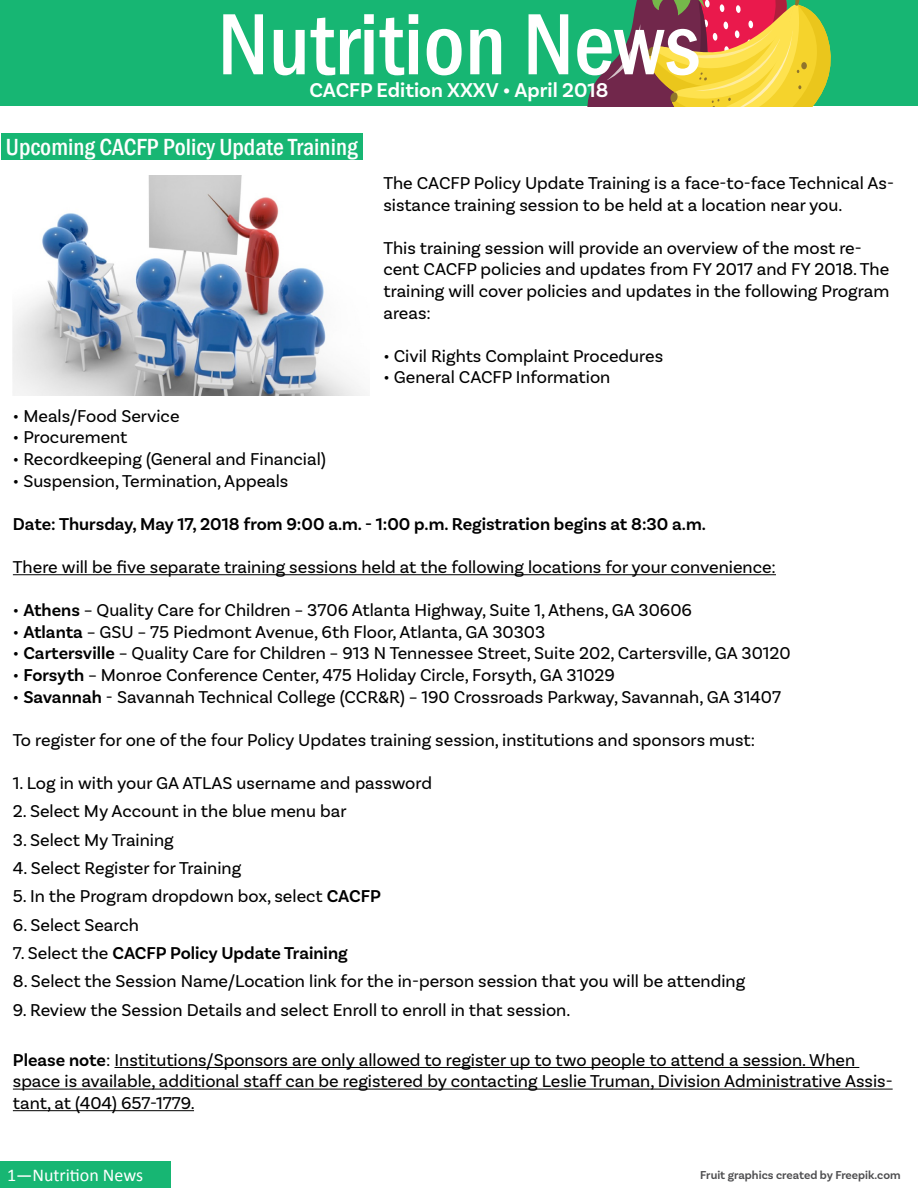
<style>
.page{position:relative;width:918px;height:1188px;background:#fff}
.page>*{position:absolute;margin:0;border:0;box-sizing:border-box;transform-origin:0 0}
.t1{font:500 condensed 90px "Franklin Gothic";color:#fff}
.t2{font:500 condensed 24px "Franklin Gothic";color:#fff}
.t3{font:600 21px "Basic Sans";color:#fff}
.t4{font:18px/21.6px "Basic Sans";color:#000}
.t5{font:600 18px "Basic Sans";color:#000}
.t6{font:18px "Calibri";color:#fff}
.t7{font:600 12px "Basic Sans";color:#4d4d4f}
.s1{font-weight:600}
.s2{font-weight:400}
</style>
<div class="page">
<div style="left:0;top:0;width:918px;height:106px;background:#17b673"></div>
<svg style="left:588px;top:0;width:243px;height:107px;background:#af8f4c"></svg>
<img style="left:13px;top:176px;width:352px;height:219px">
<div style="left:0;top:1161px;width:171px;height:27px;background:#17b673"></div>
<hr style="left:13px;top:574px;width:763px;height:1px;background:#000">
<hr style="left:115px;top:1067px;width:744px;height:1px;background:#000">
<hr style="left:13px;top:1089px;width:880px;height:1px;background:#000">
<hr style="left:13px;top:1110px;width:181px;height:1px;background:#000">
<div style="left:2px;top:133px;width:361px;height:27px;background:#17b673"></div>
<h1 class="t1" style="left:218px;top:-15px;width:484px">Nutrition News</h1>
<p class="t3" style="left:310px;top:77px;width:300px">CACFP Edition XXXV • April 2018</p>
<h2 class="t2" style="left:6px;top:131px;width:353px">Upcoming CACFP Policy Update Training</h2>
<p class="t4" style="left:383px;top:172px;width:512px">The CACFP Policy Update Training is a face-to-face Technical As&shy;sistance training session to be held at a location near you.</p>
<p class="t4" style="left:383px;top:237px;width:507px">This training session will provide an overview of the most re&shy;cent CACFP policies and updates from FY 2017 and FY 2018. The training will cover policies and updates in the following Program areas:</p>
<p class="t4" style="left:383px;top:345px;width:281px">• Civil Rights Complaint Procedures</p>
<p class="t4" style="left:383px;top:366px;width:229px">• General CACFP Information</p>
<p class="t4" style="left:13px;top:405px;width:168px">• Meals/Food Service</p>
<p class="t4" style="left:13px;top:426px;width:116px">• Procurement</p>
<p class="t4" style="left:13px;top:448px;width:315px">• Recordkeeping (General and Financial)</p>
<p class="t4" style="left:13px;top:470px;width:277px">• Suspension, Termination, Appeals</p>
<p class="t5" style="left:13px;top:513px;width:695px">Date: Thursday, May 17, 2018 from 9:00 a.m. - 1:00 p.m. Registration begins at 8:30 a.m.</p>
<p class="t4" style="left:13px;top:556px;width:765px">There will be five separate training sessions held at the following locations for your convenience:</p>
<p class="t4" style="left:13px;top:599px;width:681px">• <span class="s1">Athens</span> – Quality Care for Children – 3706 Atlanta Highway, Suite 1, Athens, GA 30606</p>
<p class="t4" style="left:13px;top:621px;width:534px">• <span class="s1">Atlanta</span> – GSU – 75 Piedmont Avenue, 6th Floor, Atlanta, GA 30303</p>
<p class="t4" style="left:13px;top:642px;width:780px">• <span class="s1">Cartersville</span> – Quality Care for Children – 913 N Tennessee Street, Suite 202, Cartersville, GA 30120</p>
<p class="t4" style="left:13px;top:664px;width:604px">• <span class="s1">Forsyth</span> – Monroe Conference Center, 475 Holiday Circle, Forsyth, GA 31029</p>
<p class="t4" style="left:13px;top:686px;width:770px">• <span class="s1">Savannah</span> - Savannah Technical College (CCR&amp;R) – 190 Crossroads Parkway, Savannah, GA 31407</p>
<p class="t4" style="left:13px;top:729px;width:744px">To register for one of the four Policy Updates training session, institutions and sponsors must:</p>
<p class="t4" style="left:13px;top:772px;width:421px">1. Log in with your GA ATLAS username and password</p>
<p class="t4" style="left:13px;top:800px;width:335px">2. Select My Account in the blue menu bar</p>
<p class="t4" style="left:13px;top:829px;width:162px">3. Select My Training</p>
<p class="t4" style="left:13px;top:857px;width:230px">4. Select Register for Training</p>
<p class="t4" style="left:13px;top:885px;width:370px">5. In the Program dropdown box, select <span class="s1">CACFP</span></p>
<p class="t4" style="left:13px;top:914px;width:128px">6. Select Search</p>
<p class="t5" style="left:13px;top:942px;width:336px"><span class="s2">7. Select the</span> CACFP Policy Update Training</p>
<p class="t4" style="left:13px;top:970px;width:734px">8. Select the Session Name/Location link for the in-person session that you will be attending</p>
<p class="t4" style="left:13px;top:999px;width:559px">9. Review the Session Details and select Enroll to enroll in that session.</p>
<p class="t4" style="left:13px;top:1049px;width:881px"><span class="s1">Please note</span>: Institutions/Sponsors are only allowed to register up to two people to attend a session. When space is available, additional staff can be registered by contacting Leslie Truman, Division Administrative Assis&shy;tant, at (404) 657-1779.</p>
<p class="t6" style="left:7px;top:1164px;width:138px">1—Nutrition News</p>
<p class="t7" style="left:700px;top:1168px;width:202px">Fruit graphics created by Freepik.com</p>
</div>
